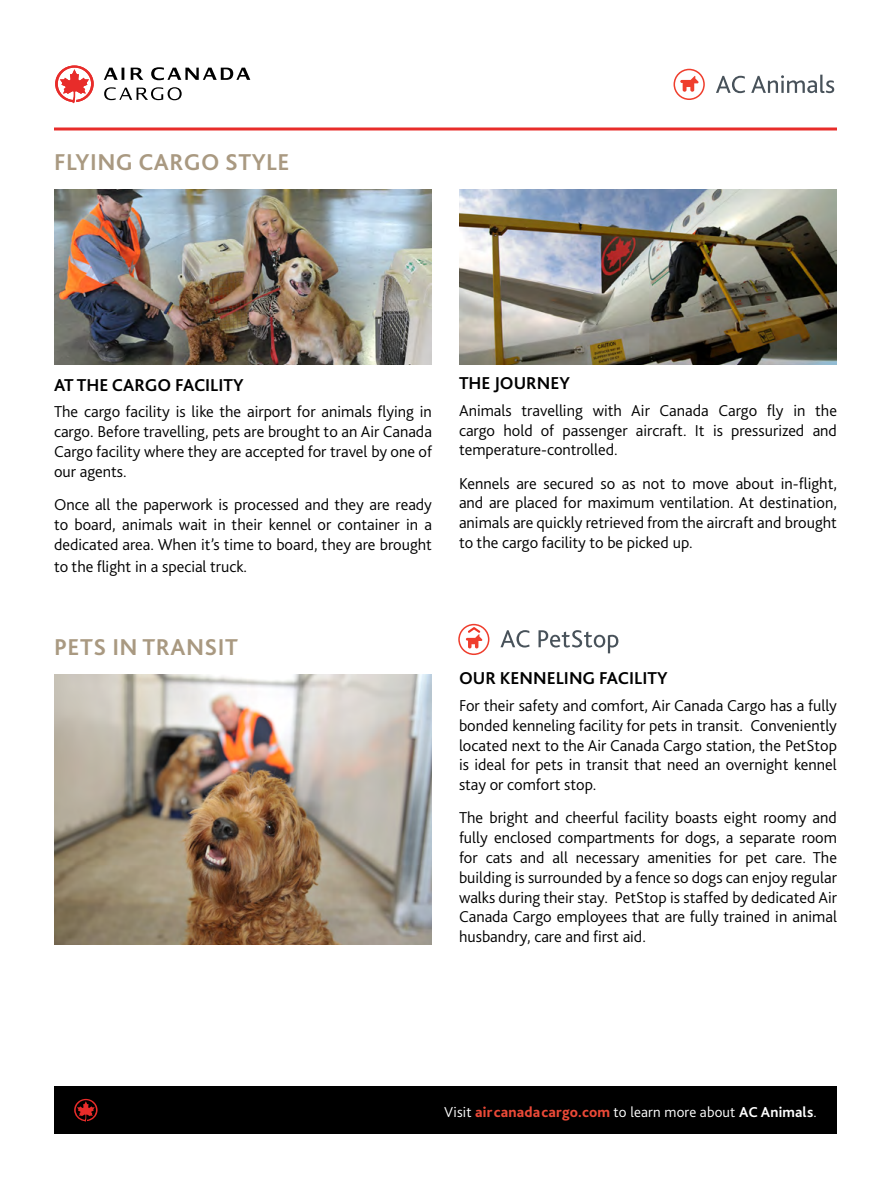
<style>
.page{position:relative;width:891px;height:1188px;background:#fff}
.page>*{position:absolute;margin:0;border:0;box-sizing:border-box;transform-origin:0 0}
.t1{font:700 24px "Bliss 2";letter-spacing:.02em;color:#a99981}
.t2{font:700 18px "Bliss 2";color:#000}
.t3{font:300 16.5px/19.8px "Bliss 2";color:#000;text-align:justify}
.t4{font:300 15px "Bliss 2";letter-spacing:.01em;color:#fff}
.s1{font-weight:800;color:#ea4937}
.s2{font-weight:700}
</style>
<div class="page">
<svg style="left:55px;top:65px;width:39px;height:38px"></svg>
<svg style="left:104px;top:67px;width:146px;height:33px"></svg>
<hr style="left:54px;top:128px;width:783px;height:2px;background:#e82c2a">
<div style="left:54px;top:1087px;width:783px;height:47px;background:#000"></div>
<svg style="left:74px;top:1099px;width:24px;height:23px"></svg>
<svg style="left:458px;top:624px;width:31px;height:31px"></svg>
<svg style="left:501px;top:630px;width:29px;height:18px"></svg>
<svg style="left:539px;top:630px;width:79px;height:23px"></svg>
<img style="left:54px;top:189px;width:378px;height:175px">
<img style="left:459px;top:189px;width:377px;height:175px">
<img style="left:54px;top:675px;width:378px;height:270px">
<svg style="left:674px;top:69px;width:31px;height:31px"></svg>
<svg style="left:716px;top:76px;width:29px;height:17px"></svg>
<svg style="left:751px;top:75px;width:83px;height:18px"></svg>
<h1 class="t1" style="left:54px;top:147px;width:237px">FLYING CARGO STYLE</h1>
<p class="t2" style="left:54px;top:374px;width:191px">AT THE CARGO FACILITY</p>
<p class="t3" style="left:54px;top:401px;width:379px">The cargo facility is like the airport for animals flying in cargo. Before travelling, pets are brought to an Air Canada Cargo facility where they are accepted for travel by one of our agents.</p>
<p class="t3" style="left:54px;top:494px;width:380px">Once all the paperwork is processed and they are ready to board, animals wait in their kennel or container in a dedicated area. When it’s time to board, they are brought</p>
<p class="t3" style="left:54px;top:556px;width:195px">to the flight in a special truck.</p>
<h1 class="t1" style="left:54px;top:632px;width:185px">PETS IN TRANSIT</h1>
<p class="t2" style="left:459px;top:372px;width:113px">THE JOURNEY</p>
<p class="t3" style="left:459px;top:400px;width:380px">Animals travelling with Air Canada Cargo fly in the cargo hold of passenger aircraft. It is pressurized and temperature-controlled.</p>
<p class="t3" style="left:459px;top:473px;width:380px">Kennels are secured so as not to move about in-flight, and are placed for maximum ventilation. At destination, animals are quickly retrieved from the aircraft and brought to the cargo facility to be picked up.</p>
<p class="t2" style="left:459px;top:667px;width:210px">OUR KENNELING FACILITY</p>
<p class="t3" style="left:459px;top:695px;width:380px">For their safety and comfort, Air Canada Cargo has a fully bonded kenneling facility for pets in transit. Conveniently located next to the Air Canada Cargo station, the PetStop is ideal for pets in transit that need an overnight kennel stay or comfort stop.</p>
<p class="t3" style="left:459px;top:808px;width:380px">The bright and cheerful facility boasts eight roomy and fully enclosed compartments for dogs, a separate room for cats and all necessary amenities for pet care. The building is surrounded by a fence so dogs can enjoy regular walks during their stay. PetStop is staffed by dedicated Air Canada Cargo employees that are fully trained in animal husbandry, care and first aid.</p>
<p class="t4" style="left:444px;top:1103px;width:374px">Visit <span class="s1">aircanadacargo.com</span> to learn more about <span class="s2">AC Animals</span>.</p>
</div>
